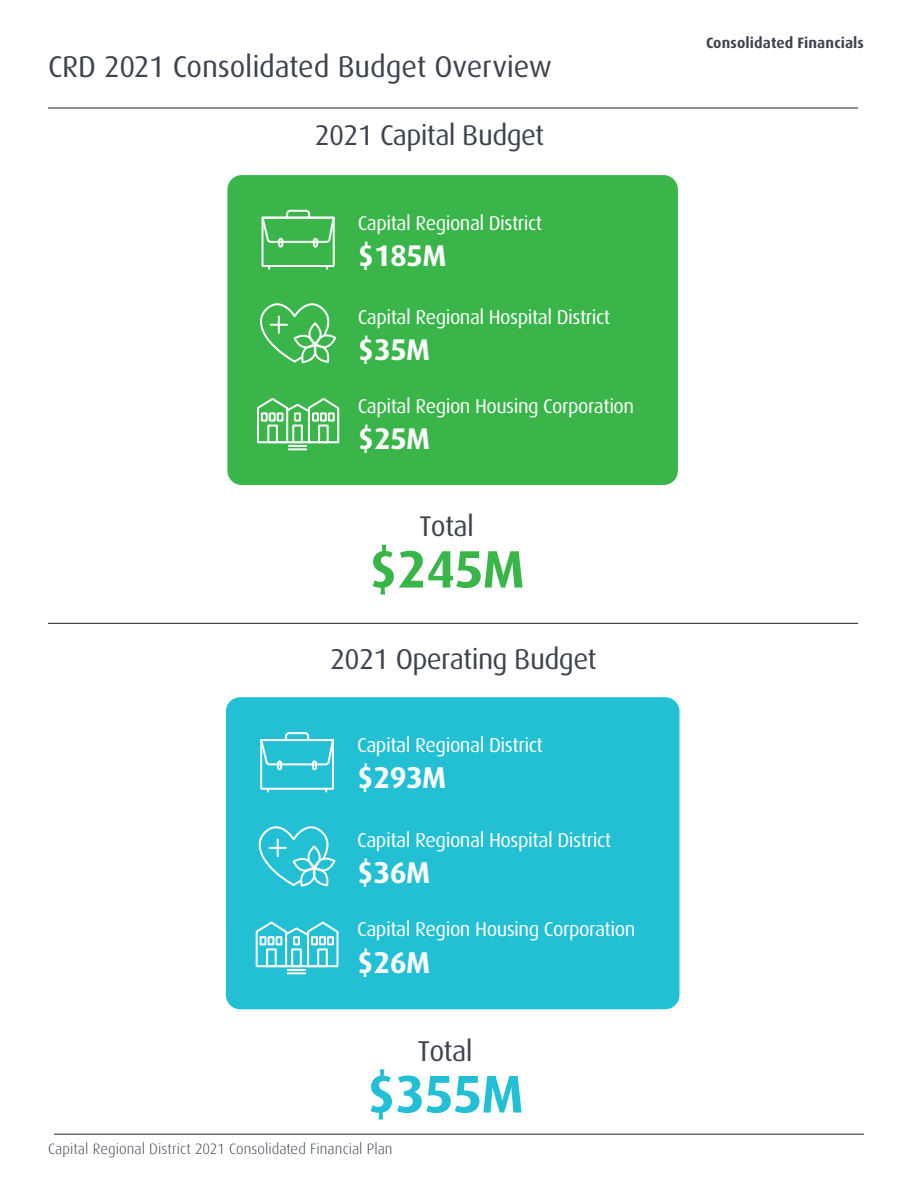
<style>
.page{position:relative;width:918px;height:1188px;background:#fff}
.page>*{position:absolute;margin:0;border:0;box-sizing:border-box;transform-origin:0 0}
.t1{font:700 53.1px "Dax OT";color:#23bfd5}
.t2{font:700 52.8px "Dax OT";color:#3ab54a}
.t3{font:700 30.15px "Dax OT";letter-spacing:-.025em;color:#fff}
.t4{font:30px "Dax OT";letter-spacing:-.01em;color:#3e444f}
.t5{font:700 30px "Dax OT";letter-spacing:-.025em;color:#fff}
.t6{font:28.65px "Dax OT";letter-spacing:-.025em;color:#3e444f}
.t7{font:28.5px "Dax OT";letter-spacing:-.025em;color:#3e444f}
.t8{font:20.1px "Dax OT";letter-spacing:-.025em;color:#fff}
.t9{font:19.95px "Dax OT";letter-spacing:-.025em;color:#fff}
.t10{font:300 15px "Dax OT";letter-spacing:.005em;color:#3e444f}
.t11{font:700 15px "Dax OT";letter-spacing:.01em;color:#3e444f}
</style>
<div class="page">
<hr style="left:54px;top:1134px;width:810px;height:1px;background:#231f20">
<hr style="left:48px;top:108px;width:810px;height:1px;background:#231f20">
<div style="left:227px;top:175px;width:451px;height:310px;background:#3ab54a;border-radius:14px"></div>
<svg style="left:260px;top:303px;width:77px;height:61px"></svg>
<div style="left:262px;top:217px;width:73px;height:50px;border:2px solid #fff"></div>
<svg style="left:261px;top:209px;width:74px;height:35px"></svg>
<div style="left:278px;top:238px;width:5px;height:10px;border:2px solid #fff;border-radius:2px"></div>
<div style="left:313px;top:238px;width:5px;height:10px;border:2px solid #fff;border-radius:2px"></div>
<svg style="left:257px;top:398px;width:83px;height:52px"></svg>
<div style="left:261px;top:412px;width:7px;height:10px;border:2px solid #fff"></div>
<div style="left:269px;top:412px;width:7px;height:10px;border:2px solid #fff"></div>
<div style="left:277px;top:412px;width:7px;height:10px;border:2px solid #fff"></div>
<div style="left:312px;top:412px;width:7px;height:10px;border:2px solid #fff"></div>
<div style="left:320px;top:412px;width:7px;height:10px;border:2px solid #fff"></div>
<div style="left:328px;top:412px;width:7px;height:10px;border:2px solid #fff"></div>
<div style="left:294px;top:412px;width:7px;height:10px;border:2px solid #fff"></div>
<hr style="left:48px;top:623px;width:810px;height:1px;background:#231f20">
<div style="left:226px;top:697px;width:454px;height:312px;background:#23bfd5;border-radius:14px"></div>
<svg style="left:258px;top:826px;width:78px;height:61px"></svg>
<div style="left:260px;top:739px;width:74px;height:51px;border:2px solid #fff"></div>
<svg style="left:260px;top:732px;width:74px;height:34px"></svg>
<div style="left:277px;top:760px;width:5px;height:10px;border:2px solid #fff;border-radius:2px"></div>
<div style="left:312px;top:760px;width:5px;height:10px;border:2px solid #fff;border-radius:2px"></div>
<svg style="left:255px;top:921px;width:84px;height:53px"></svg>
<div style="left:260px;top:936px;width:6px;height:9px;border:2px solid #fff"></div>
<div style="left:268px;top:936px;width:6px;height:9px;border:2px solid #fff"></div>
<div style="left:276px;top:936px;width:6px;height:9px;border:2px solid #fff"></div>
<div style="left:311px;top:936px;width:7px;height:9px;border:2px solid #fff"></div>
<div style="left:319px;top:936px;width:7px;height:9px;border:2px solid #fff"></div>
<div style="left:327px;top:936px;width:7px;height:9px;border:2px solid #fff"></div>
<div style="left:293px;top:936px;width:7px;height:9px;border:2px solid #fff"></div>
<p class="t4" style="left:48px;top:38px;width:506px">CRD 2021 Consolidated Budget Overview</p>
<p class="t7" style="left:315px;top:108px;width:231px">2021 Capital Budget</p>
<p class="t9" style="left:358px;top:204px;width:186px">Capital Regional District</p>
<p class="t5" style="left:358px;top:227px;width:90px">$185M</p>
<p class="t9" style="left:358px;top:298px;width:254px">Capital Regional Hospital District</p>
<p class="t5" style="left:358px;top:321px;width:74px">$35M</p>
<p class="t9" style="left:358px;top:387px;width:278px">Capital Region Housing Corporation</p>
<p class="t5" style="left:358px;top:410px;width:74px">$25M</p>
<p class="t7" style="left:420px;top:499px;width:56px">Total</p>
<p class="t2" style="left:369px;top:519px;width:157px">$245M</p>
<p class="t6" style="left:330px;top:631px;width:268px">2021 Operating Budget</p>
<p class="t8" style="left:357px;top:726px;width:187px">Capital Regional District</p>
<p class="t3" style="left:357px;top:749px;width:91px">$293M</p>
<p class="t8" style="left:357px;top:821px;width:256px">Capital Regional Hospital District</p>
<p class="t3" style="left:357px;top:844px;width:74px">$36M</p>
<p class="t8" style="left:357px;top:910px;width:280px">Capital Region Housing Corporation</p>
<p class="t3" style="left:357px;top:933px;width:74px">$26M</p>
<p class="t6" style="left:418px;top:1024px;width:56px">Total</p>
<p class="t1" style="left:367px;top:1044px;width:158px">$355M</p>
<p class="t10" style="left:48px;top:1134px;width:346px">Capital Regional District 2021 Consolidated Financial Plan</p>
<p class="t11" style="left:706px;top:28px;width:159px">Consolidated Financials</p>
</div>
